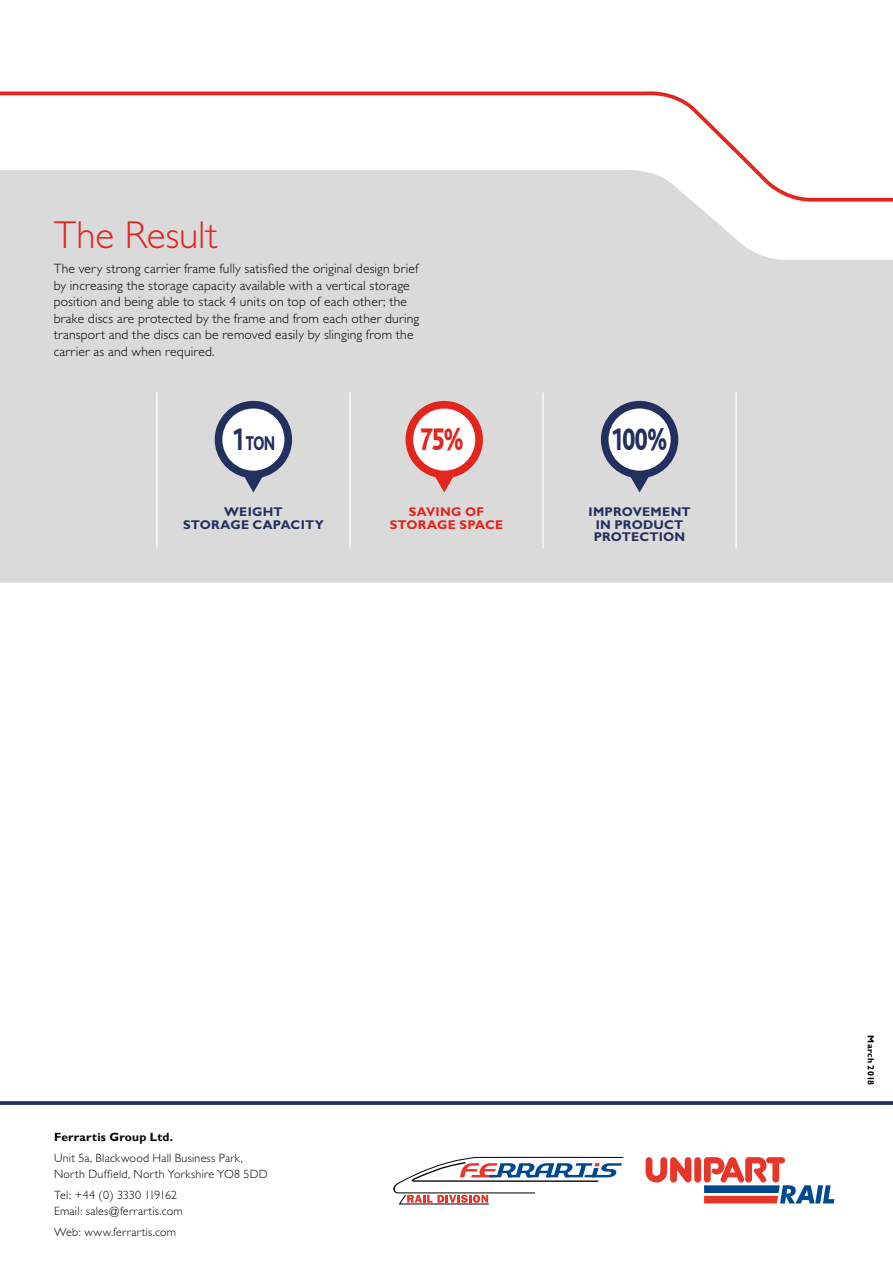
<style>
.page{position:relative;width:893px;height:1263px;background:#fff}
.page>*{position:absolute;margin:0;border:0;box-sizing:border-box;transform-origin:0 0}
.t1{font:300 39px "Gill Sans";letter-spacing:-.005em;color:#e2251d}
.t2{font:800 32.85px "Bliss";color:#232f5d;scale:.7 1}
.t3{font:800 32.85px "Bliss";color:#e2251d;scale:.7 1}
.t4{font:800 21px "Bliss";color:#232f5d;scale:.7 1}
.t5{font:300 13.5px/16.5px "Gill Sans";letter-spacing:.015em;color:#000}
.t6{font:700 12.75px/12.8px "Gill Sans";letter-spacing:.02em;color:#232f5d;text-align:center}
.t7{font:700 12.75px/12.8px "Gill Sans";letter-spacing:.02em;color:#e2251d;text-align:center}
.t8{font:300 12px/16.5px "Gill Sans";letter-spacing:.02em;color:#000}
.t9{font:700 12px "Gill Sans";letter-spacing:.02em;color:#000}
.t10{font:700 9px "Gill Sans";letter-spacing:.03em;color:#000}
.s1{font-size:32.85px}
</style>
<div class="page">
<div style="left:0;top:203px;width:893px;height:380px;background:#dadada"></div>
<svg style="left:0;top:1101px;width:893px;height:4px;background:#303b66"></svg>
<svg style="left:0;top:91px;width:893px;height:112px"></svg>
<svg style="left:646px;top:1157px;width:188px;height:46px"></svg>
<svg style="left:393px;top:1157px;width:231px;height:48px"></svg>
<svg style="left:215px;top:401px;width:77px;height:91px;background:#898fa3"></svg>
<svg style="left:601px;top:401px;width:77px;height:91px;background:#8a8fa3"></svg>
<div style="left:222px;top:408px;width:62px;height:63px;background:#fff;border-radius:50%"></div>
<div style="left:608px;top:408px;width:63px;height:63px;background:#fff;border-radius:50%"></div>
<svg style="left:406px;top:401px;width:77px;height:91px;background:#dd8a86"></svg>
<div style="left:413px;top:408px;width:62px;height:63px;background:#fff;border-radius:50%"></div>
<hr style="left:349px;top:392px;width:2px;height:157px;background:#fff">
<hr style="left:735px;top:392px;width:2px;height:157px;background:#fff">
<hr style="left:542px;top:392px;width:2px;height:157px;background:#fff">
<hr style="left:156px;top:392px;width:1px;height:157px;background:#fff">
<h1 class="t1" style="left:54px;top:213px;width:165px">The Result</h1>
<p class="t5" style="left:54px;top:261px;width:367px">The very strong carrier frame fully satisfied the original design brief by increasing the storage capacity available with a vertical storage position and being able to stack 4 units on top of each other; the brake discs are protected by the frame and from each other during transport and the discs can be removed easily by slinging from the carrier as and when required.</p>
<h3 class="t4" style="left:232px;top:433px;width:63px"><span class="s1">1</span>TON</h3>
<h2 class="t3" style="left:420px;top:422px;width:65px">75%</h2>
<h2 class="t2" style="left:611px;top:422px;width:83px">100%</h2>
<p class="t6" style="left:183px;top:505px;width:142px">WEIGHT<br>STORAGE CAPACITY</p>
<p class="t6" style="left:588px;top:505px;width:104px">IMPROVEMENT<br>IN PRODUCT<br>PROTECTION</p>
<p class="t7" style="left:390px;top:505px;width:115px">SAVING OF<br>STORAGE SPACE</p>
<p class="t9" style="left:54px;top:1130px;width:121px">Ferrartis Group Ltd.</p>
<p class="t8" style="left:54px;top:1149px;width:215px">Unit 5a, Blackwood Hall Business Park,<br>North Duffield, North Yorkshire YO8 5DD</p>
<p class="t8" style="left:54px;top:1187px;width:130px">Tel: +44 (0) 3330 119162<br>Email: sales@ferrartis.com</p>
<p class="t8" style="left:54px;top:1224px;width:124px">Web: www.ferrartis.com</p>
<p class="t10" style="left:876px;top:1035px;width:52px;rotate:90deg">March 2018</p>
</div>
